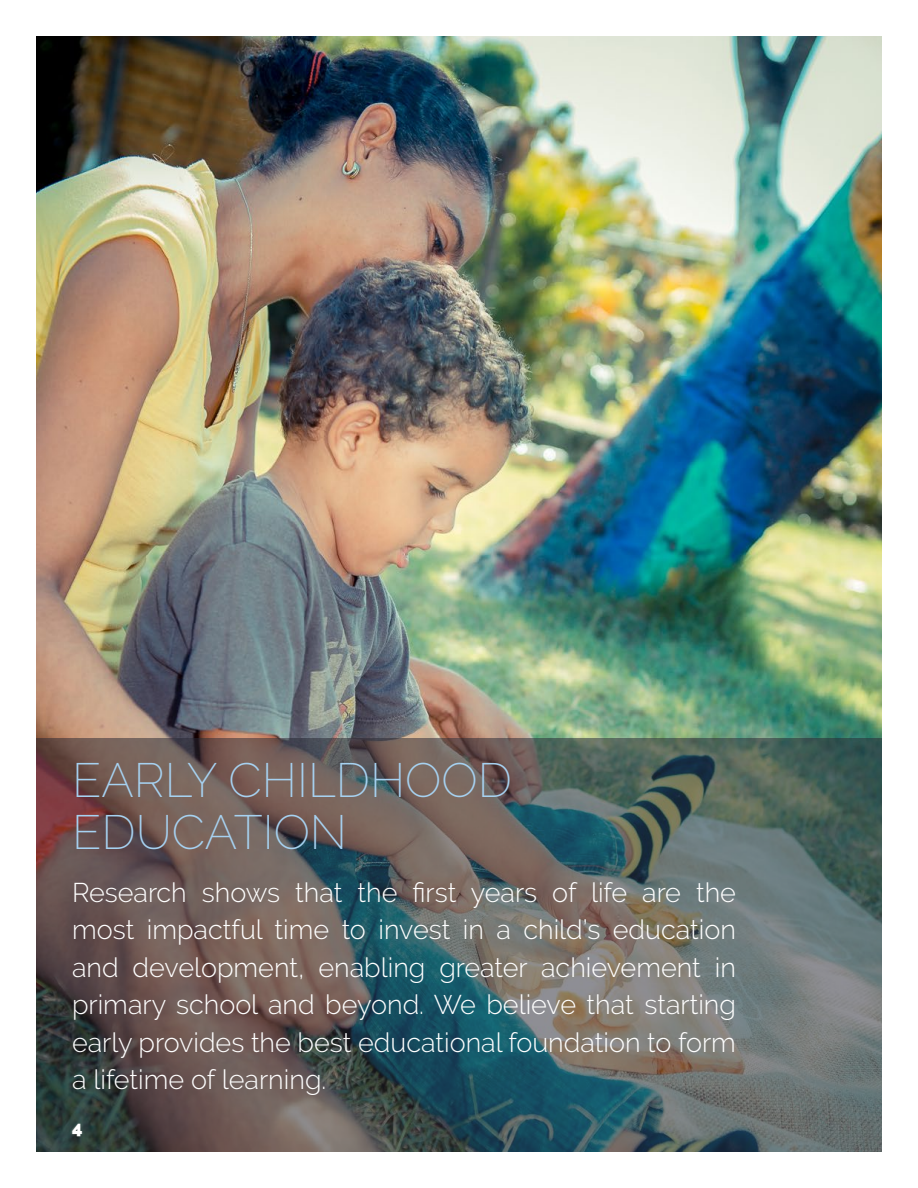
<style>
.page{position:relative;width:918px;height:1188px;background:#fff}
.page>*{position:absolute;margin:0;border:0;box-sizing:border-box;transform-origin:0 0}
.t1{font:200 48px/52.5px "Raleway";color:#a6d1f0}
.t2{font:300 27px/37.5px "Raleway";color:#fff;text-align:justify}
.t3{font:900 18px "Raleway";color:#fff}
</style>
<div class="page">
<img style="left:36px;top:36px;width:846px;height:703px">
<svg style="left:36px;top:739px;width:846px;height:413px;background:#5d615f"></svg>
<h1 class="t1" style="left:72px;top:753px;width:441px">EARLY CHILDHOOD<br>EDUCATION</h1>
<p class="t2" style="left:72px;top:873px;width:666px">Research shows that the first years of life are the most impactful time to invest in a child’s education and development, enabling greater achievement in primary school and beyond. We believe that starting early provides the best educational foundation to form a lifetime of learning.</p>
<p class="t3" style="left:72px;top:1117px;width:12px">4</p>
</div>
